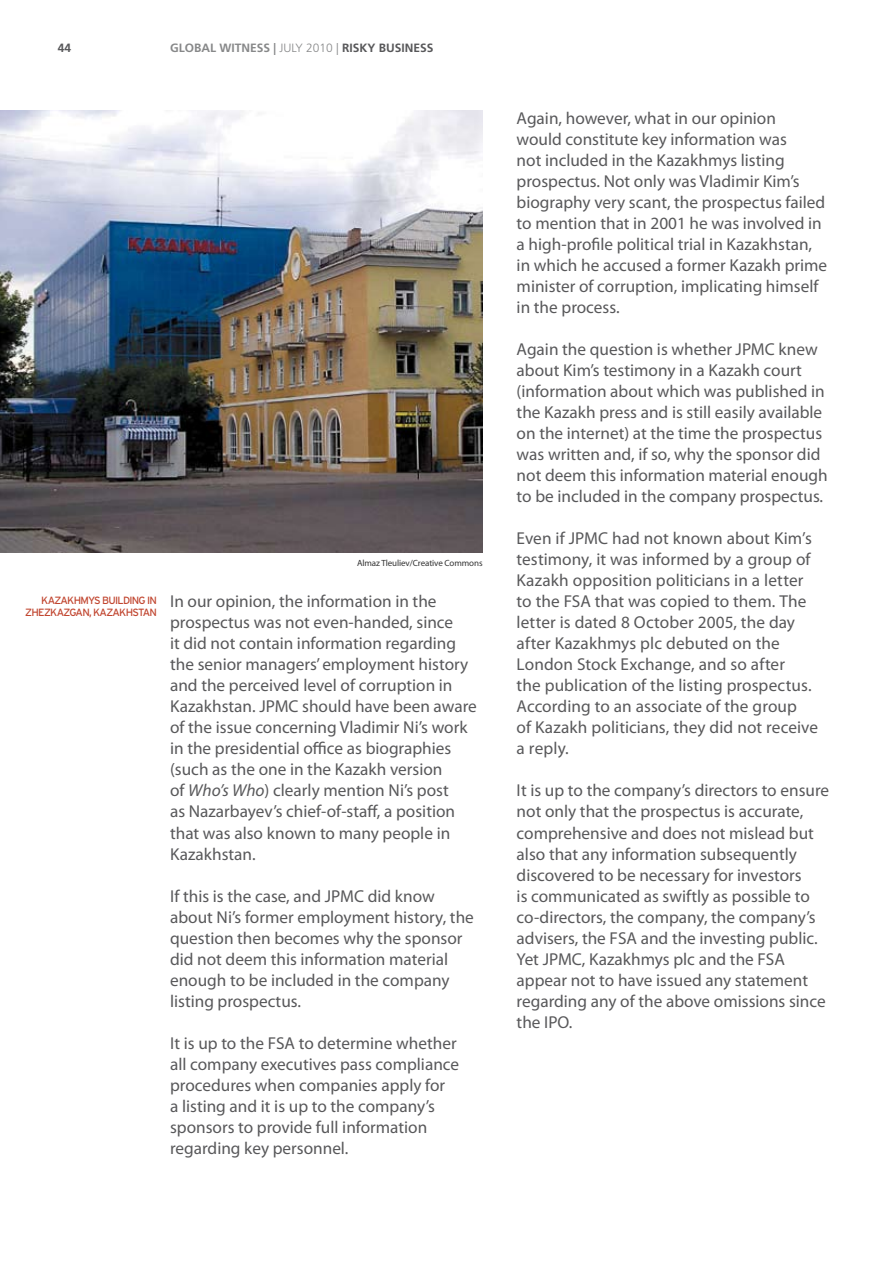
<style>
.page{position:relative;width:893px;height:1263px;background:#fff}
.page>*{position:absolute;margin:0;border:0;box-sizing:border-box;transform-origin:0 0}
.t1{font:17.25px/21px "Myriad Pro";color:#58585a}
.t2{font:700 12px "Frutiger";color:#878889}
.t3{font:700 12px "Frutiger";color:#58585a}
.t4{font:10.5px/12px "Interstate";letter-spacing:-.07em;color:#c14630;text-align:right}
.t5{font:9px "Myriad";letter-spacing:-.01em;color:#333}
.s1{font-weight:300}
.s2{color:#58585a}
.s3{font-style:italic}
</style>
<div class="page">
<img style="left:0;top:111px;width:483px;height:441px">
<p class="t3" style="left:58px;top:40px;width:8px">44</p>
<p class="t2" style="left:170px;top:40px;width:232px">GLOBAL WITNESS | <span class="s1">JULY 2010 |</span> <span class="s2">RISKY BUSINESS</span></p>
<p class="t4" style="left:25px;top:594px;width:133px">KAZAKHMYS BUILDING IN<br>ZHEZKAZGAN, KAZAKHSTAN</p>
<p class="t5" style="left:357px;top:558px;width:127px">Almaz Tleuliev/Creative Commons</p>
<p class="t1" style="left:170px;top:591px;width:308px">In our opinion, the information in the prospectus was not even-handed, since<br>it did not contain information regarding the senior managers’ employment history and the perceived level of corruption in Kazakhstan. JPMC should have been aware of the issue concerning Vladimir Ni’s work in the presidential office as biographies (such as the one in the Kazakh version<br>of <span class="s3">Who’s Who</span>) clearly mention Ni’s post<br>as Nazarbayev’s chief-of-staff, a position that was also known to many people in Kazakhstan.</p>
<p class="t1" style="left:170px;top:885px;width:305px">If this is the case, and JPMC did know about Ni’s former employment history, the question then becomes why the sponsor did not deem this information material enough to be included in the company listing prospectus.</p>
<p class="t1" style="left:170px;top:1032px;width:291px">It is up to the FSA to determine whether all company executives pass compliance procedures when companies apply for<br>a listing and it is up to the company’s sponsors to provide full information regarding key personnel.</p>
<p class="t1" style="left:517px;top:108px;width:312px">Again, however, what in our opinion<br>would constitute key information was<br>not included in the Kazakhmys listing prospectus. Not only was Vladimir Kim’s biography very scant, the prospectus failed to mention that in 2001 he was involved in a high-profile political trial in Kazakhstan, in which he accused a former Kazakh prime minister of corruption, implicating himself in the process.</p>
<p class="t1" style="left:517px;top:339px;width:313px">Again the question is whether JPMC knew about Kim’s testimony in a Kazakh court (information about which was published in the Kazakh press and is still easily available on the internet) at the time the prospectus was written and, if so, why the sponsor did not deem this information material enough to be included in the company prospectus.</p>
<p class="t1" style="left:517px;top:528px;width:303px">Even if JPMC had not known about Kim’s testimony, it was informed by a group of Kazakh opposition politicians in a letter to the FSA that was copied to them. The letter is dated 8 October 2005, the day after Kazakhmys plc debuted on the London Stock Exchange, and so after<br>the publication of the listing prospectus.<br>According to an associate of the group<br>of Kazakh politicians, they did not receive a reply.</p>
<p class="t1" style="left:517px;top:780px;width:314px">It is up to the company’s directors to ensure not only that the prospectus is accurate, comprehensive and does not mislead but also that any information subsequently discovered to be necessary for investors<br>is communicated as swiftly as possible to co-directors, the company, the company’s advisers, the FSA and the investing public.<br>Yet JPMC, Kazakhmys plc and the FSA appear not to have issued any statement regarding any of the above omissions since the IPO.</p>
</div>
